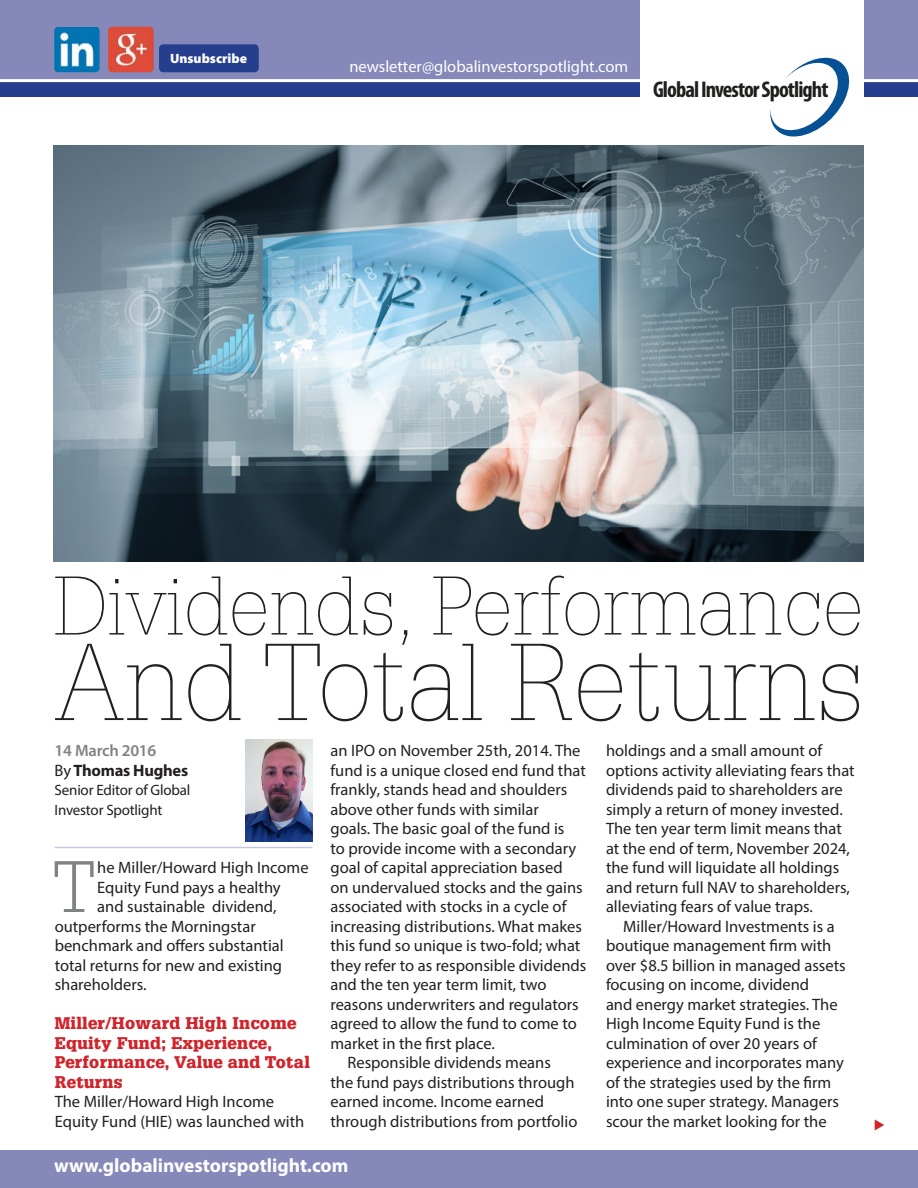
<style>
.page{position:relative;width:918px;height:1188px;background:#fff}
.page>*{position:absolute;margin:0;border:0;box-sizing:border-box;transform-origin:0 0}
.GIS_head_black{font:100 106.5px "Glypha";color:#231f20}
.GIS_head_black-2{font:100 81px "Glypha";color:#231f20}
.gis_body_1{font:300 70.95px "Glypha";color:#808285}
.t1{font:700 condensed 22.8px "Myriad Pro";letter-spacing:-.04em;color:#1e1f1d}
.t2{font:700 19.35px "Myriad Pro";color:#fff}
.gis_body_1-2{font:16.5px/19.5px "Myriad Pro";color:#231f20}
.GIS_x_head{font:900 16.5px/19.5px "Glypha";letter-spacing:.02em;color:#d1232a}
.t3{font:16.5px "Myriad Pro";color:#fff}
.t4{font:700 16.5px "Myriad Pro";letter-spacing:-.015em;color:#231f20}
.gis_date{font:600 16.5px "Myriad Pro";letter-spacing:-.015em;color:#808285}
.t5{font:15px/19.5px "Myriad Pro";letter-spacing:-.015em;color:#231f20}
.t6{font:900 13.5px "Myriad Pro";color:#fff}
.s1{font-weight:400}
</style>
<div class="page">
<div style="left:0;top:0;width:918px;height:97px;background:#253f8e"></div>
<div style="left:0;top:0;width:918px;height:82px;background:#8688ba"></div>
<div style="left:0;top:1150px;width:918px;height:38px;background:#8688ba"></div>
<hr style="left:55px;top:847px;width:257px;height:1px;background:#c7c7e0">
<div style="left:640px;top:0;width:224px;height:146px;background:#fff"></div>
<svg style="left:770px;top:58px;width:79px;height:79px"></svg>
<img style="left:245px;top:740px;width:67px;height:101px">
<img style="left:54px;top:27px;width:46px;height:45px">
<img style="left:108px;top:27px;width:46px;height:45px">
<div style="left:159px;top:44px;width:100px;height:28px;background:#253f8e;border-radius:4px"></div>
<img style="left:54px;top:146px;width:810px;height:415px">
<p class="t6" style="left:170px;top:50px;width:78px">Unsubscribe</p>
<p class="t3" style="left:349px;top:56px;width:280px">newsletter@globalinvestorspotlight.com</p>
<p class="t1" style="left:653px;top:75px;width:177px">Global Investor Spotlight</p>
<p class="GIS_head_black-2" style="left:54px;top:559px;width:812px">Dividends, Performance</p>
<p class="GIS_head_black" style="left:54px;top:621px;width:812px">And Total Returns</p>
<p class="gis_date" style="left:55px;top:740px;width:103px">14 March 2016</p>
<p class="t4" style="left:55px;top:759px;width:135px"><span class="s1">By</span> Thomas Hughes</p>
<p class="t5" style="left:55px;top:780px;width:137px">Senior Editor of Global<br>Investor Spotlight</p>
<p class="gis_body_1" style="left:52px;top:847px;width:45px">T</p>
<p class="gis_body_1-2" style="left:97px;top:857px;width:213px">he Miller/Howard High Income</p>
<p class="gis_body_1-2" style="left:97px;top:877px;width:185px">Equity Fund pays a healthy</p>
<p class="gis_body_1-2" style="left:97px;top:896px;width:181px">and sustainable dividend,</p>
<p class="gis_body_1-2" style="left:55px;top:916px;width:203px">outperforms the Morningstar</p>
<p class="gis_body_1-2" style="left:55px;top:935px;width:231px">benchmark and offers substantial</p>
<p class="gis_body_1-2" style="left:55px;top:955px;width:229px">total returns for new and existing</p>
<p class="gis_body_1-2" style="left:55px;top:974px;width:93px">shareholders.</p>
<p class="GIS_x_head" style="left:55px;top:1013px;width:257px">Miller/Howard High Income<br>Equity Fund; Experience,<br>Performance, Value and Total<br>Returns</p>
<p class="gis_body_1-2" style="left:55px;top:1091px;width:251px">The Miller/Howard High Income<br>Equity Fund (HIE) was launched with</p>
<p class="gis_body_1-2" style="left:330px;top:740px;width:257px">an IPO on November 25th, 2014. The fund is a unique closed end fund that frankly, stands head and shoulders above other funds with similar<br>goals. The basic goal of the fund is<br>to provide income with a secondary goal of capital appreciation based<br>on undervalued stocks and the gains associated with stocks in a cycle of increasing distributions. What makes this fund so unique is two-fold; what they refer to as responsible dividends and the ten year term limit, two reasons underwriters and regulators agreed to allow the fund to come to market in the first place.</p>
<p class="gis_body_1-2" style="left:330px;top:1053px;width:248px;text-indent:17px">Responsible dividends means the fund pays distributions through earned income. Income earned through distributions from portfolio</p>
<p class="t2" style="left:54px;top:1153px;width:296px">www.globalinvestorspotlight.com</p>
<p class="gis_body_1-2" style="left:606px;top:740px;width:250px">holdings and a small amount of options activity alleviating fears that dividends paid to shareholders are simply a return of money invested.<br>The ten year term limit means that at the end of term, November 2024, the fund will liquidate all holdings and return full NAV to shareholders, alleviating fears of value traps.</p>
<p class="gis_body_1-2" style="left:606px;top:916px;width:241px;text-indent:17px">Miller/Howard Investments is a boutique management firm with over $8.5 billion in managed assets focusing on income, dividend<br>and energy market strategies. The<br>High Income Equity Fund is the culmination of over 20 years of experience and incorporates many of the strategies used by the firm into one super strategy. Managers scour the market looking for the</p>
</div>
